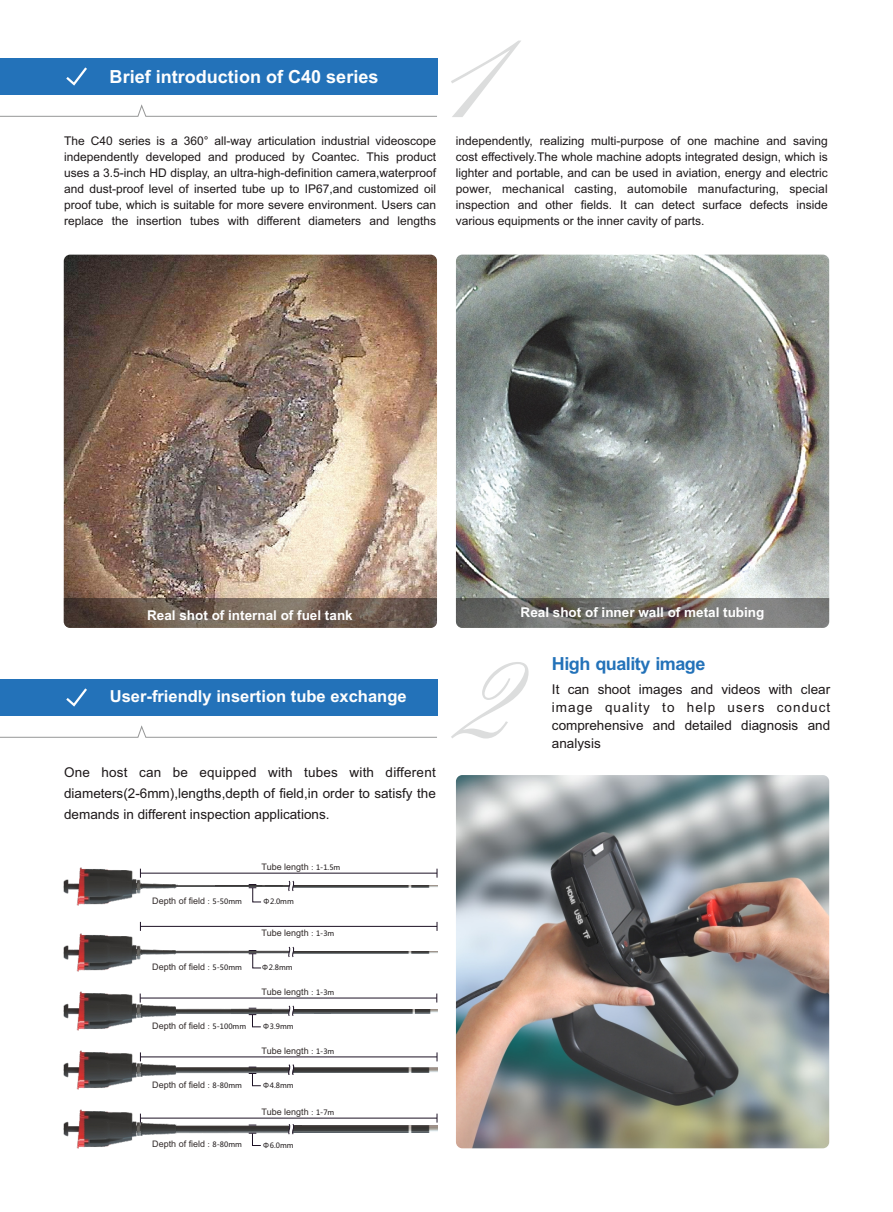
<style>
.page{position:relative;width:893px;height:1212px;background:#fff}
.page>*{position:absolute;margin:0;border:0;box-sizing:border-box;transform-origin:0 0}
.t1{font:700 18px "Arial";color:#fefefe}
.t2{font:700 18px "Arial";letter-spacing:-.03em;color:#2372b9}
.t3{font:700 16.5px "Arial";color:#fefefe}
.t4{font:13.5px/18.1px "Arial";color:#1d1819;text-align:justify}
.t5{font:700 13.5px "Arial";color:#fefefe}
.t6{font:12px/16px "Arial";color:#1d1819;text-align:justify}
.t7{font:9px "Arial";color:#332c2b}
.t8{font:7.2px "Microsoft Ya Hei";color:#1d1819}
.s1{font-family:"Microsoft Ya Hei";font-size:7.2px;color:#1d1819}
</style>
<div class="page">
<div style="left:0;top:58px;width:437px;height:37px;background:#2372b9"></div>
<svg style="left:66px;top:67px;width:21px;height:19px"></svg>
<svg style="left:451px;top:41px;width:70px;height:76px"></svg>
<img style="left:64px;top:255px;width:373px;height:373px;border-radius:6px">
<div style="left:64px;top:598px;width:373px;height:30px;background:#1d1819;opacity:.5"></div>
<img style="left:456px;top:255px;width:373px;height:373px;border-radius:6px">
<div style="left:456px;top:598px;width:373px;height:30px;background:#1d1819;opacity:.5"></div>
<svg style="left:0;top:725px;width:437px;height:13px"></svg>
<svg style="left:451px;top:662px;width:77px;height:76px"></svg>
<div style="left:0;top:679px;width:437px;height:36px;background:#2372b9"></div>
<svg style="left:66px;top:688px;width:21px;height:18px"></svg>
<svg style="left:0;top:104px;width:437px;height:13px"></svg>
<img style="left:456px;top:775px;width:373px;height:373px;border-radius:6px">
<img style="left:63px;top:1109px;width:228px;height:40px">
<img style="left:302px;top:1126px;width:135px;height:6px">
<hr style="left:140px;top:1118px;width:297px;height:1px;background:#1d1225">
<svg style="left:249px;top:1133px;width:12px;height:13px"></svg>
<svg style="left:288px;top:1124px;width:14px;height:10px"></svg>
<img style="left:63px;top:1050px;width:228px;height:40px">
<img style="left:295px;top:1068px;width:142px;height:5px">
<svg style="left:249px;top:1067px;width:12px;height:19px"></svg>
<hr style="left:140px;top:1056px;width:297px;height:1px;background:#1d1225">
<svg style="left:288px;top:1064px;width:7px;height:11px"></svg>
<img style="left:176px;top:997px;width:55px;height:17px">
<img style="left:63px;top:991px;width:113px;height:40px">
<img style="left:330px;top:1009px;width:107px;height:4px">
<img style="left:231px;top:997px;width:60px;height:31px">
<img style="left:295px;top:1009px;width:35px;height:4px">
<svg style="left:288px;top:1005px;width:7px;height:11px"></svg>
<hr style="left:140px;top:998px;width:297px;height:1px;background:#1d1225">
<img style="left:63px;top:867px;width:227px;height:39px">
<svg style="left:249px;top:884px;width:12px;height:18px"></svg>
<img style="left:295px;top:885px;width:142px;height:2px">
<svg style="left:288px;top:880px;width:7px;height:11px"></svg>
<hr style="left:140px;top:873px;width:297px;height:1px;background:#1d1225">
<img style="left:295px;top:951px;width:142px;height:2px">
<img style="left:63px;top:929px;width:225px;height:43px">
<svg style="left:249px;top:950px;width:12px;height:18px"></svg>
<svg style="left:288px;top:946px;width:7px;height:11px"></svg>
<hr style="left:140px;top:926px;width:297px;height:1px;background:#1d1225">
<h1 class="t1" style="left:110px;top:70px;width:270px">Brief introduction of C40 series</h1>
<p class="t6" style="left:64px;top:134px;width:374px">The C40 series is a 360° all-way articulation industrial videoscope independently developed and produced by Coantec. This product uses a 3.5-inch HD display, an ultra-high-definition camera,waterproof and dust-proof level of inserted tube up to IP67,and customized oil proof tube, which is suitable for more severe environment. Users can replace the insertion tubes with different diameters and lengths</p>
<p class="t6" style="left:456px;top:134px;width:374px">independently, realizing multi-purpose of one machine and saving cost effectively.The whole machine adopts integrated design, which is lighter and portable, and can be used in aviation, energy and electric power, mechanical casting, automobile manufacturing, special inspection and other fields. It can detect surface defects inside various equipments or the inner cavity of parts.</p>
<p class="t5" style="left:147px;top:610px;width:207px">Real shot of internal of fuel tank</p>
<p class="t5" style="left:521px;top:607px;width:245px">Real shot of inner wall of metal tubing</p>
<h2 class="t3" style="left:110px;top:690px;width:298px">User-friendly insertion tube exchange</h2>
<p class="t4" style="left:64px;top:763px;width:373px;line-height:21.1px">One host can be equipped with tubes with different diameters(2-6mm),lengths,depth of field,in order to satisfy the demands in different inspection applications.</p>
<p class="t7" style="left:262px;top:863px;width:80px">Tube length<span class="s1">：1-1.5m</span></p>
<p class="t7" style="left:152px;top:897px;width:91px">Depth of field<span class="s1">：5-50mm</span></p>
<p class="t8" style="left:263px;top:898px;width:32px">Φ2.0mm</p>
<p class="t7" style="left:262px;top:929px;width:74px">Tube length<span class="s1">：1-3m</span></p>
<p class="t7" style="left:152px;top:964px;width:91px">Depth of field<span class="s1">：5-50mm</span></p>
<p class="t8" style="left:262px;top:964px;width:32px">Φ2 .8mm</p>
<p class="t7" style="left:262px;top:988px;width:74px">Tube length<span class="s1">：1-3m</span></p>
<p class="t7" style="left:152px;top:1022px;width:95px">Depth of field<span class="s1">：5-100mm</span></p>
<p class="t8" style="left:263px;top:1023px;width:32px">Φ3.9mm</p>
<p class="t7" style="left:262px;top:1047px;width:74px">Tube length<span class="s1">：1-3m</span></p>
<p class="t7" style="left:152px;top:1081px;width:91px">Depth of field<span class="s1">：8-80mm</span></p>
<p class="t8" style="left:263px;top:1082px;width:32px">Φ4.8mm</p>
<p class="t7" style="left:152px;top:1141px;width:91px">Depth of field<span class="s1">：8-80mm</span></p>
<p class="t7" style="left:262px;top:1108px;width:74px">Tube length<span class="s1">：1-7m</span></p>
<p class="t8" style="left:263px;top:1142px;width:32px">Φ6.0mm</p>
<h1 class="t2" style="left:552px;top:657px;width:155px">High quality image</h1>
<p class="t4" style="left:552px;top:681px;width:280px">It can shoot images and videos with clear image quality to help users conduct comprehensive and detailed diagnosis and analysis</p>
</div>
